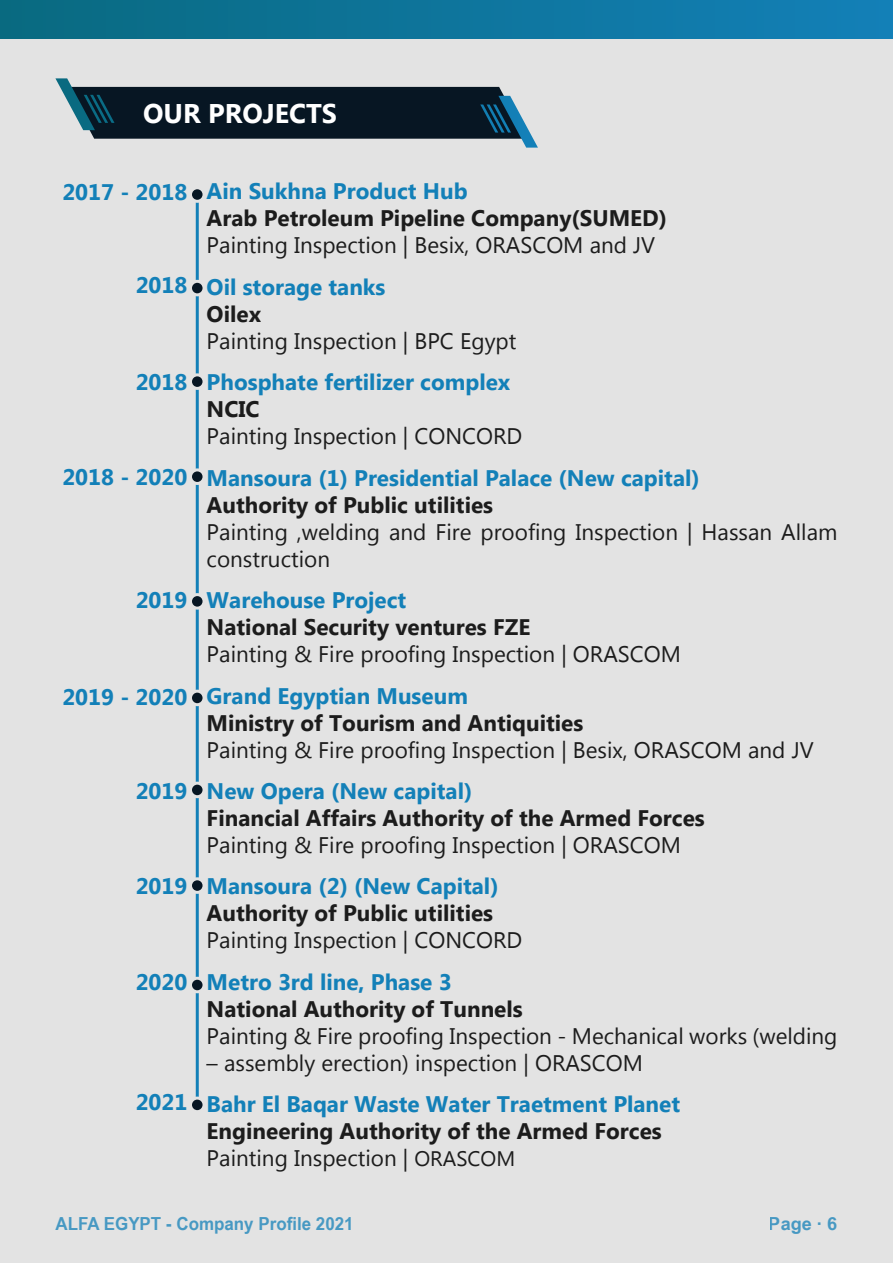
<style>
.page{position:relative;width:893px;height:1263px;background:#e3e3e3}
.page>*{position:absolute;margin:0;border:0;box-sizing:border-box;transform-origin:0 0}
.t1{font:700 27px "Myanmar Text";color:#fff}
.t2{font:22.5px/27px "Myanmar Text";color:#1c1c1c}
.t3{font:700 22.5px "Myanmar Text";color:#1380b8}
.t4{font:700 22.5px/27px "Myanmar Text";color:#1c1c1c}
.t5{font:700 18px "Arial Narrow";color:#1380b8;scale:1.15 1}
.t6{font:700 18px "Arial Narrow";color:#1380b8;scale:1.23 1}
.s1{font-weight:400}
.s2{font-weight:400;font-size:21px}
</style>
<div class="page">
<div style="left:0;top:0;width:893px;height:39px;background:linear-gradient(to right,#096a80,#1380b8)"></div>
<svg style="left:55px;top:78px;width:483px;height:70px"></svg>
<hr style="left:196px;top:194px;width:3px;height:911px;background:#fff">
<svg style="left:192px;top:189px;width:11px;height:14px"></svg>
<svg style="left:192px;top:280px;width:11px;height:16px"></svg>
<svg style="left:192px;top:373px;width:11px;height:17px"></svg>
<svg style="left:192px;top:468px;width:11px;height:17px"></svg>
<svg style="left:192px;top:593px;width:11px;height:17px"></svg>
<svg style="left:192px;top:690px;width:11px;height:16px"></svg>
<svg style="left:192px;top:782px;width:11px;height:16px"></svg>
<svg style="left:192px;top:877px;width:11px;height:17px"></svg>
<svg style="left:192px;top:977px;width:11px;height:16px"></svg>
<svg style="left:192px;top:1096px;width:11px;height:15px"></svg>
<p class="t1" style="left:143px;top:98px;width:195px">OUR PROJECTS</p>
<p class="t3" style="left:62px;top:179px;width:127px">2017 - 2018</p>
<p class="t3" style="left:136px;top:272px;width:53px">2018</p>
<p class="t3" style="left:136px;top:369px;width:53px">2018</p>
<p class="t3" style="left:62px;top:464px;width:127px">2018 - 2020</p>
<p class="t3" style="left:136px;top:587px;width:53px">2019</p>
<p class="t3" style="left:62px;top:683px;width:127px">2019 - 2020</p>
<p class="t3" style="left:136px;top:778px;width:53px">2019</p>
<p class="t3" style="left:136px;top:873px;width:53px">2019</p>
<p class="t3" style="left:136px;top:969px;width:53px">2020</p>
<p class="t3" style="left:136px;top:1089px;width:53px">2021</p>
<p class="t3" style="left:207px;top:179px;width:262px">Ain Sukhna Product Hub</p>
<p class="t4" style="left:207px;top:205px;width:462px">Arab Petroleum Pipeline Company(SUMED)</p>
<p class="t2" style="left:207px;top:232px;width:450px">Painting Inspection | Besix, ORASCOM and JV</p>
<p class="t3" style="left:207px;top:274px;width:180px">Oil storage tanks</p>
<p class="t4" style="left:207px;top:301px;width:56px">Oilex</p>
<p class="t2" style="left:207px;top:328px;width:311px">Painting Inspection | BPC Egypt</p>
<p class="t3" style="left:207px;top:369px;width:305px">Phosphate fertilizer complex</p>
<p class="t4" style="left:207px;top:396px;width:54px">NCIC</p>
<p class="t2" style="left:207px;top:423px;width:317px">Painting Inspection | CONCORD</p>
<p class="t3" style="left:207px;top:465px;width:495px">Mansoura (1) Presidential Palace (New capital)</p>
<p class="t4" style="left:207px;top:491px;width:288px">Authority of Public utilities</p>
<p class="t2" style="left:207px;top:518px;width:632px">Painting ,welding and Fire proofing Inspection | Hassan Allam construction</p>
<p class="t3" style="left:207px;top:587px;width:201px">Warehouse Project</p>
<p class="t4" style="left:207px;top:614px;width:325px">National Security ventures FZE</p>
<p class="t2" style="left:207px;top:641px;width:476px">Painting &amp; Fire proofing Inspection | ORASCOM</p>
<p class="t3" style="left:207px;top:683px;width:263px">Grand Egyptian Museum</p>
<p class="t4" style="left:207px;top:709px;width:378px">Ministry of Tourism and Antiquities</p>
<p class="t2" style="left:207px;top:736px;width:608px">Painting &amp; Fire proofing Inspection | Besix, ORASCOM and JV</p>
<p class="t3" style="left:207px;top:778px;width:267px">New Opera (New capital)</p>
<p class="t4" style="left:207px;top:805px;width:500px">Financial Affairs Authority of the Armed Forces</p>
<p class="t2" style="left:207px;top:832px;width:476px">Painting &amp; Fire proofing Inspection | ORASCOM</p>
<p class="t3" style="left:207px;top:873px;width:293px">Mansoura (2) (New Capital)</p>
<p class="t4" style="left:207px;top:900px;width:288px">Authority of Public utilities</p>
<p class="t2" style="left:207px;top:927px;width:317px">Painting Inspection | CONCORD</p>
<p class="t3" style="left:207px;top:969px;width:246px">Metro 3rd line, Phase 3</p>
<p class="t4" style="left:207px;top:995px;width:318px">National Authority of Tunnels</p>
<p class="t2" style="left:207px;top:1022px;width:632px">Painting &amp; Fire proofing Inspection - Mechanical works (welding</p>
<p class="t2" style="left:207px;top:1049px;width:438px">– assembly erection) inspection | ORASCOM</p>
<p class="t3" style="left:207px;top:1091px;width:475px">Bahr El Baqar Waste Water Traetment Planet</p>
<p class="t4" style="left:207px;top:1118px;width:457px">Engineering Authority of the Armed Forces<br><span class="s1">Painting Inspection |</span> <span class="s2">ORASCOM</span></p>
<p class="t5" style="left:55px;top:1210px;width:261px">ALFA EGYPT - Company Profile 2021</p>
<p class="t6" style="left:769px;top:1210px;width:57px">Page ∙ 6</p>
</div>
